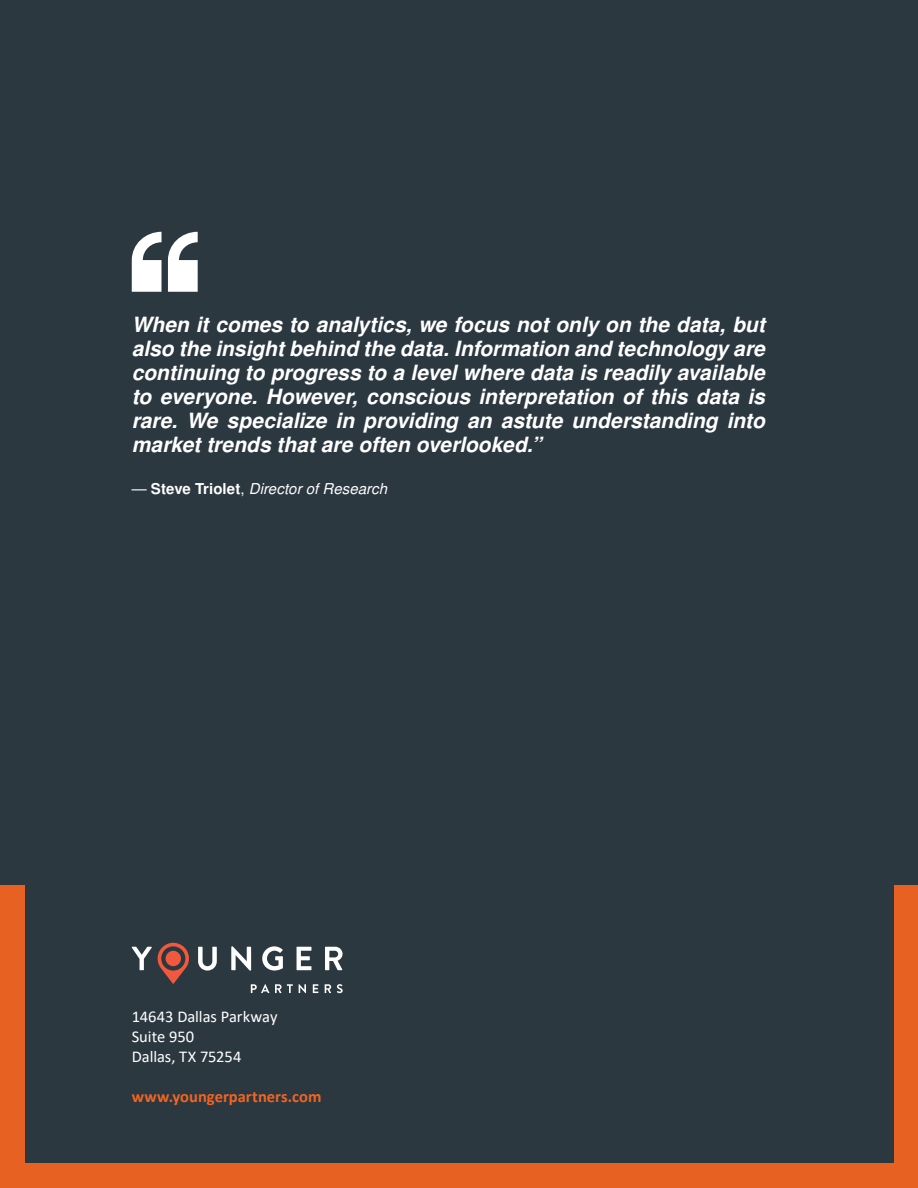
<style>
.page{position:relative;width:918px;height:1188px;background:#2c3840}
.page>*{position:absolute;margin:0;border:0;box-sizing:border-box;transform-origin:0 0}
.H4__align_left{font:italic 700 21px/24px "Nimbus San L";color:#fff;text-align:justify}
.Caption___Footer__al{font:16.5px "Calibri";letter-spacing:-.005em;color:#fff}
.Caption___Footer__al-2{font:700 16.5px "Calibri";color:#f36421}
.Body_Text__align_lef{font:italic 15px "Nimbus San L";letter-spacing:.005em;color:#fff}
.s1{font-style:normal}
.s2{font-weight:700;font-style:normal}
</style>
<div class="page">
<div style="left:1px;top:885px;width:917px;height:303px;background:#e66122"></div>
<div style="left:25px;top:25px;width:868px;height:1138px;background:#2c3840"></div>
<svg style="left:132px;top:232px;width:66px;height:60px"></svg>
<svg style="left:132px;top:947px;width:20px;height:23px"></svg>
<svg style="left:198px;top:947px;width:19px;height:24px"></svg>
<svg style="left:231px;top:946px;width:20px;height:25px"></svg>
<svg style="left:262px;top:946px;width:21px;height:25px"></svg>
<svg style="left:297px;top:947px;width:14px;height:23px"></svg>
<svg style="left:325px;top:947px;width:18px;height:23px"></svg>
<svg style="left:158px;top:943px;width:31px;height:41px"></svg>
<svg style="left:251px;top:984px;width:18px;height:9px"></svg>
<svg style="left:275px;top:984px;width:18px;height:9px"></svg>
<svg style="left:299px;top:984px;width:7px;height:9px"></svg>
<svg style="left:313px;top:984px;width:5px;height:9px"></svg>
<svg style="left:325px;top:984px;width:6px;height:9px"></svg>
<svg style="left:337px;top:984px;width:6px;height:9px"></svg>
<p class="H4__align_left" style="left:132px;top:312px;width:635px">When it comes to analytics, we focus not only on the data, but also the insight behind the data. Information and technology are continuing to progress to a level where data is readily available to everyone. However, conscious interpretation of this data is rare. We specialize in providing an astute understanding into market trends that are often overlooked.”</p>
<p class="Body_Text__align_lef" style="left:132px;top:478px;width:257px"><span class="s1">—</span> <span class="s2">Steve Triolet</span><span class="s1">,</span> Director of Research</p>
<p class="Caption___Footer__al" style="left:132px;top:1005px;width:147px">14643 Dallas Parkway</p>
<p class="Caption___Footer__al" style="left:132px;top:1025px;width:64px">Suite 950</p>
<p class="Caption___Footer__al" style="left:132px;top:1045px;width:111px">Dallas, TX 75254</p>
<p class="Caption___Footer__al-2" style="left:132px;top:1084px;width:191px">www.youngerpartners.com</p>
</div>
